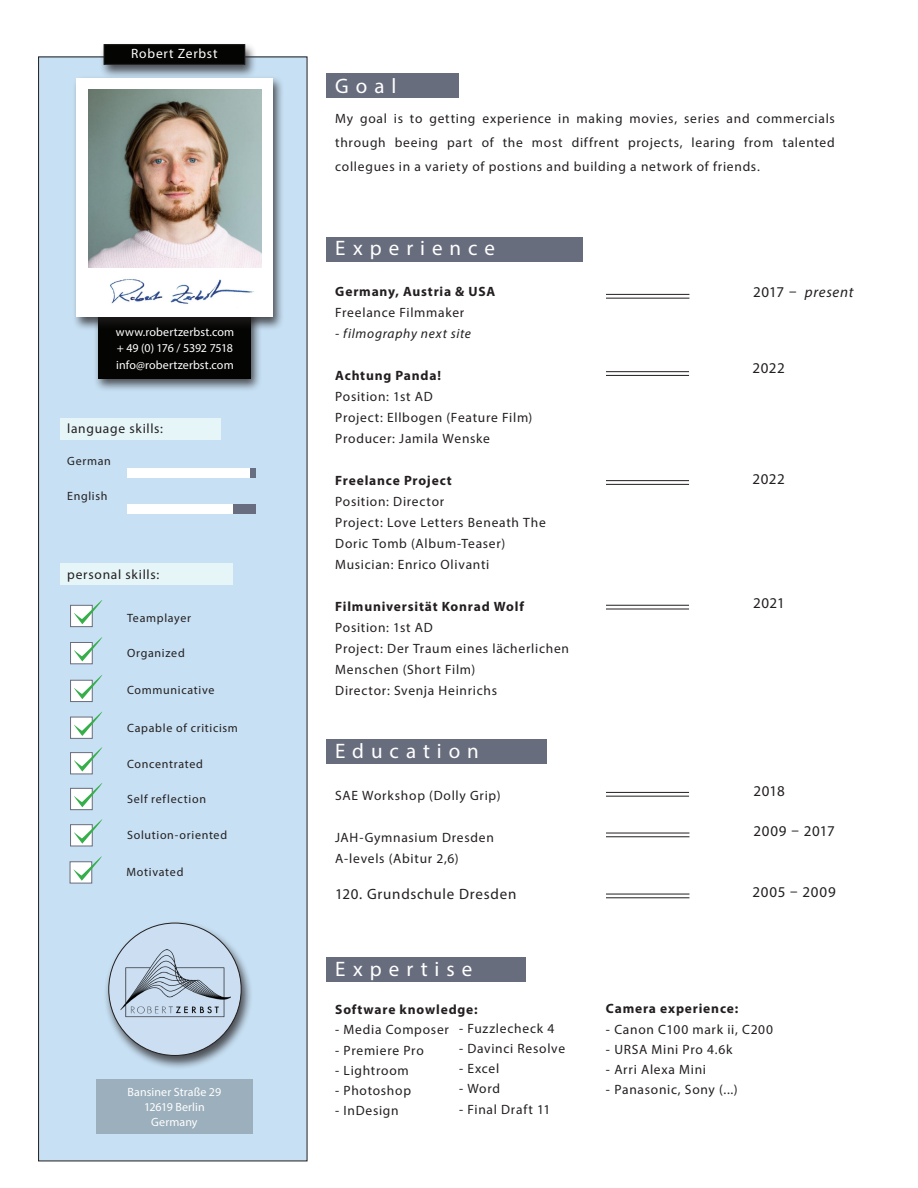
<style>
.page{position:relative;width:918px;height:1188px;background:#fff}
.page>*{position:absolute;margin:0;border:0;box-sizing:border-box;transform-origin:0 0}
.Headings{font:21px "Myriad Pro";letter-spacing:.335em;color:#fff}
.Date_Range{font:15px "Myriad Pro";letter-spacing:.045em;color:#231f20}
.Date_Range-2{font:italic 15px "Myriad Pro";letter-spacing:.045em;color:#231f20}
.Resume_body_text-Goa{font:13.5px/24px "Myriad Pro";letter-spacing:.055em;color:#231f20;text-align:justify}
.Resume_body_text{font:13.5px/21px "Myriad Pro";letter-spacing:.05em;color:#231f20}
.Resume_body_text-2{font:700 13.5px "Myriad Pro";letter-spacing:.06em;color:#231f20}
.Resume_body_text-Goa-2{font:700 13.5px "Myriad Pro";letter-spacing:.06em;color:#231f20}
.Resume_body_text-3{font:italic 13.5px "Myriad Pro";letter-spacing:.055em;color:#231f20}
.Resume_body_text-Goa-3{font:13.5px "Myriad Pro";letter-spacing:.055em;color:#fff}
.t1{font:12px "Myriad Pro";letter-spacing:.06em;color:#231f20}
.Contact_Info{font:12px "Myriad Pro";letter-spacing:.01em;color:#fff}
.Contact_Info-2{font:12px "Myriad Pro";letter-spacing:-.025em;color:#fff}
.s1{font-style:normal}
</style>
<div class="page">
<div style="left:326px;top:73px;width:133px;height:24px;background:#686d7e"></div>
<div style="left:39px;top:57px;width:268px;height:1104px;background:#c7e0f3"></div>
<div style="left:103px;top:920px;width:150px;height:150px;background:#231f20;opacity:.75"></div>
<div style="left:109px;top:923px;width:132px;height:132px;background:#ccdef1;border-radius:50%"></div>
<div style="left:97px;top:1079px;width:156px;height:55px;background:#9bafbc"></div>
<div style="left:60px;top:418px;width:161px;height:21px;background:#e5f5f8"></div>
<div style="left:60px;top:564px;width:173px;height:21px;background:#e5f5f8"></div>
<div style="left:326px;top:237px;width:257px;height:25px;background:#686d7e"></div>
<div style="left:326px;top:739px;width:220px;height:25px;background:#686d7e"></div>
<div style="left:326px;top:957px;width:199px;height:25px;background:#686d7e"></div>
<div style="left:70px;top:788px;width:23px;height:22px;background:#6e7280"></div>
<hr style="left:606px;top:294px;width:83px;height:1px;background:#231f20">
<hr style="left:606px;top:298px;width:83px;height:1px;background:#231f20">
<hr style="left:606px;top:371px;width:83px;height:1px;background:#231f20">
<hr style="left:606px;top:375px;width:83px;height:1px;background:#231f20">
<hr style="left:606px;top:480px;width:83px;height:1px;background:#231f20">
<hr style="left:606px;top:484px;width:83px;height:1px;background:#231f20">
<hr style="left:606px;top:894px;width:83px;height:1px;background:#231f20">
<hr style="left:606px;top:897px;width:83px;height:1px;background:#231f20">
<hr style="left:606px;top:833px;width:83px;height:1px;background:#231f20">
<hr style="left:606px;top:836px;width:83px;height:1px;background:#231f20">
<div style="left:93px;top:273px;width:169px;height:120px;background:#231f20;opacity:.75"></div>
<div style="left:98px;top:275px;width:153px;height:103px;background:#040503"></div>
<div style="left:99px;top:42px;width:158px;height:37px;background:#231f20;opacity:.75"></div>
<div style="left:104px;top:45px;width:141px;height:19px;background:#040503"></div>
<div style="left:104px;top:44px;width:141px;height:21px;border:1px solid #231f20"></div>
<img style="left:121px;top:947px;width:110px;height:71px">
<div style="left:72px;top:76px;width:213px;height:255px;background:#231f20;opacity:.75"></div>
<div style="left:77px;top:78px;width:196px;height:239px;background:#fff"></div>
<img style="left:88px;top:90px;width:174px;height:178px">
<svg style="left:249px;top:468px;width:6px;height:10px"></svg>
<div style="left:127px;top:505px;width:128px;height:9px;background:#686e80"></div>
<div style="left:127px;top:468px;width:122px;height:10px;background:#fff"></div>
<div style="left:127px;top:505px;width:106px;height:9px;background:#fff"></div>
<hr style="left:606px;top:605px;width:83px;height:1px;background:#231f20">
<hr style="left:606px;top:609px;width:83px;height:1px;background:#231f20">
<hr style="left:606px;top:792px;width:83px;height:1px;background:#231f20">
<hr style="left:606px;top:796px;width:83px;height:1px;background:#231f20">
<div style="left:70px;top:717px;width:23px;height:22px;background:#6e7280"></div>
<div style="left:70px;top:605px;width:23px;height:22px;background:#6e7280"></div>
<div style="left:70px;top:642px;width:23px;height:22px;background:#6e7280"></div>
<div style="left:70px;top:680px;width:23px;height:22px;background:#6e7280"></div>
<div style="left:70px;top:752px;width:23px;height:22px;background:#6e7280"></div>
<div style="left:70px;top:824px;width:23px;height:22px;background:#6e7280"></div>
<img style="left:110px;top:279px;width:144px;height:25px">
<svg style="left:70px;top:861px;width:22px;height:22px"></svg>
<svg style="left:71px;top:600px;width:32px;height:281px"></svg>
<p class="Resume_body_text-Goa-3" style="left:131px;top:45px;width:88px">Robert Zerbst</p>
<p class="Contact_Info" style="left:116px;top:324px;width:120px">www.robertzerbst.com</p>
<p class="Contact_Info-2" style="left:117px;top:341px;width:118px">+ 49 (0) 176 / 5392 7518</p>
<p class="Contact_Info" style="left:116px;top:357px;width:119px">info@robertzerbst.com</p>
<p class="Resume_body_text-Goa" style="left:67px;top:416px;width:97px">language skills:</p>
<h2 class="t1" style="left:67px;top:454px;width:45px">German</h2>
<h2 class="t1" style="left:67px;top:489px;width:42px">English</h2>
<p class="Resume_body_text-Goa" style="left:67px;top:562px;width:94px">personal skills:</p>
<h2 class="t1" style="left:127px;top:610px;width:66px">Teamplayer</h2>
<h2 class="t1" style="left:127px;top:646px;width:59px">Organized</h2>
<h2 class="t1" style="left:127px;top:682px;width:89px">Communicative</h2>
<h2 class="t1" style="left:127px;top:720px;width:112px">Capable of criticism</h2>
<h2 class="t1" style="left:127px;top:756px;width:78px">Concentrated</h2>
<h2 class="t1" style="left:127px;top:792px;width:80px">Self reflection</h2>
<h2 class="t1" style="left:127px;top:828px;width:102px">Solution-oriented</h2>
<h2 class="t1" style="left:127px;top:865px;width:58px">Motivated</h2>
<p class="Contact_Info" style="left:128px;top:1084px;width:95px">Bansiner Straße 29</p>
<p class="Contact_Info" style="left:144px;top:1099px;width:62px">12619 Berlin</p>
<p class="Contact_Info" style="left:151px;top:1114px;width:48px">Germany</p>
<p class="Headings" style="left:335px;top:73px;width:63px">Goal</p>
<p class="Resume_body_text-Goa" style="left:335px;top:107px;width:501px">My goal is to getting experience in making movies, series and commercials through beeing part of the most diffrent projects, learing from talented collegues in a variety of postions and building a network of friends.</p>
<p class="Headings" style="left:335px;top:235px;width:161px">Experience</p>
<p class="Resume_body_text-2" style="left:335px;top:283px;width:161px">Germany, Austria &amp; USA</p>
<p class="Resume_body_text" style="left:335px;top:302px;width:131px">Freelance Filmmaker</p>
<p class="Resume_body_text-3" style="left:335px;top:325px;width:137px">- filmography next site</p>
<p class="Resume_body_text-2" style="left:335px;top:367px;width:107px">Achtung Panda!</p>
<p class="Resume_body_text" style="left:335px;top:386px;width:99px">Position: 1st AD</p>
<p class="Resume_body_text" style="left:335px;top:407px;width:199px">Project: Ellbogen (Feature Film)</p>
<p class="Resume_body_text" style="left:335px;top:428px;width:156px">Producer: Jamila Wenske</p>
<p class="Resume_body_text-2" style="left:335px;top:472px;width:118px">Freelance Project</p>
<p class="Resume_body_text" style="left:335px;top:491px;width:111px">Position: Director</p>
<p class="Resume_body_text" style="left:335px;top:512px;width:212px">Project: Love Letters Beneath The<br>Doric Tomb (Album-Teaser)</p>
<p class="Resume_body_text" style="left:335px;top:554px;width:156px">Musician: Enrico Olivanti</p>
<p class="Resume_body_text-2" style="left:335px;top:598px;width:190px">Filmuniversität Konrad Wolf</p>
<p class="Resume_body_text" style="left:335px;top:617px;width:99px">Position: 1st AD</p>
<p class="Resume_body_text" style="left:335px;top:638px;width:235px">Project: Der Traum eines lächerlichen<br>Menschen (Short Film)</p>
<p class="Resume_body_text" style="left:335px;top:680px;width:163px">Director: Svenja Heinrichs</p>
<p class="Headings" style="left:335px;top:738px;width:145px">Education</p>
<p class="Resume_body_text" style="left:335px;top:785px;width:167px">SAE Workshop (Dolly Grip)</p>
<p class="Resume_body_text" style="left:335px;top:827px;width:160px">JAH-Gymnasium Dresden</p>
<p class="Resume_body_text" style="left:335px;top:848px;width:125px">A-levels (Abitur 2,6)</p>
<h2 class="Date_Range" style="left:335px;top:885px;width:183px">120. Grundschule Dresden</h2>
<p class="Headings" style="left:335px;top:956px;width:139px">Expertise</p>
<p class="Resume_body_text-Goa-2" style="left:335px;top:1001px;width:144px">Software knowledge:</p>
<p class="Resume_body_text-Goa" style="left:335px;top:1018px;width:115px">- Media Composer</p>
<p class="Resume_body_text-Goa" style="left:335px;top:1038px;width:90px">- Premiere Pro</p>
<p class="Resume_body_text-Goa" style="left:335px;top:1058px;width:75px">- Lightroom</p>
<p class="Resume_body_text-Goa" style="left:335px;top:1078px;width:77px">- Photoshop</p>
<p class="Resume_body_text-Goa" style="left:335px;top:1099px;width:65px">- InDesign</p>
<p class="Resume_body_text-Goa" style="left:459px;top:1016px;width:97px">- Fuzzlecheck 4</p>
<p class="Resume_body_text-Goa" style="left:459px;top:1036px;width:108px">- Davinci Resolve</p>
<p class="Resume_body_text-Goa" style="left:459px;top:1056px;width:42px">- Excel</p>
<p class="Resume_body_text-Goa" style="left:459px;top:1077px;width:43px">- Word</p>
<p class="Resume_body_text-Goa" style="left:459px;top:1097px;width:93px">- Final Draft 11</p>
<p class="Date_Range-2" style="left:753px;top:283px;width:102px"><span class="s1">2017 –</span> present</p>
<p class="Date_Range" style="left:753px;top:359px;width:34px">2022</p>
<p class="Date_Range" style="left:753px;top:469px;width:34px">2022</p>
<p class="Date_Range" style="left:753px;top:594px;width:33px">2021</p>
<p class="Date_Range" style="left:753px;top:781px;width:33px">2018</p>
<p class="Date_Range" style="left:753px;top:822px;width:83px">2009 – 2017</p>
<p class="Date_Range" style="left:753px;top:883px;width:85px">2005 – 2009</p>
<p class="Resume_body_text-Goa-2" style="left:606px;top:1000px;width:134px">Camera experience:</p>
<p class="Resume_body_text-Goa" style="left:606px;top:1017px;width:169px">- Canon C100 mark ii, C200</p>
<p class="Resume_body_text-Goa" style="left:606px;top:1037px;width:128px">- URSA Mini Pro 4.6k</p>
<p class="Resume_body_text-Goa" style="left:606px;top:1057px;width:102px">- Arri Alexa Mini</p>
<p class="Resume_body_text-Goa" style="left:606px;top:1078px;width:133px">- Panasonic, Sony (...)</p>
</div>
